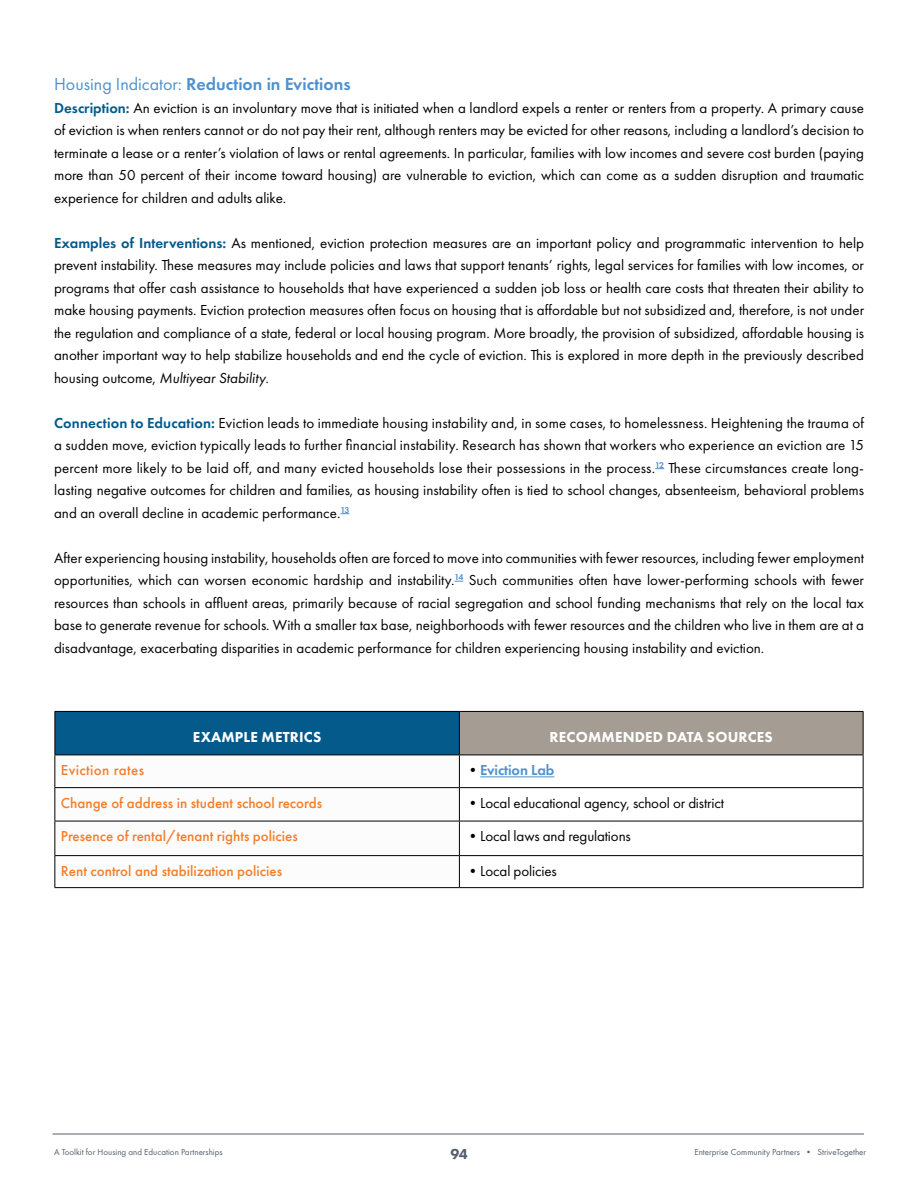
<style>
.page{position:relative;width:918px;height:1188px;background:#fff}
.page>*{position:absolute;margin:0;border:0;box-sizing:border-box;transform-origin:0 0}
.t1{font:600 18px "Futura PT";color:#5091cd}
.t2{font:15px/22.5px "Futura PT";color:#000;text-align:justify}
.t3{font:500 15px "Futura PT";color:#f57d29}
.t4{font:800 15px "Futura PT";letter-spacing:.01em;color:#fff}
.t5{font:500 15px "Futura PT";letter-spacing:.025em;color:#f57d29}
.t6{font:600 15px "Futura PT";letter-spacing:-.01em;color:#5091cd}
.t7{font:800 15px "Futura PT";color:#56616d}
.t8{font:9px "Futura PT";color:#56616d}
.s1{font-weight:400}
.s2{font-weight:600;color:#035a8b}
.s3{font-style:italic}
.s4{font-weight:400;color:#000}
</style>
<div class="page">
<hr style="left:53px;top:1134px;width:811px;height:1px;background:#56616d">
<div style="left:55px;top:711px;width:404px;height:44px;background:#035a8b"></div>
<div style="left:459px;top:711px;width:404px;height:44px;background:#a59d94"></div>
<svg style="left:55px;top:756px;width:404px;height:131px"></svg>
<svg style="left:460px;top:756px;width:403px;height:131px"></svg>
<hr style="left:459px;top:712px;width:1px;height:43px;background:#000">
<hr style="left:54px;top:755px;width:405px;height:1px;background:#000">
<hr style="left:54px;top:755px;width:1px;height:32px;background:#000">
<hr style="left:459px;top:755px;width:405px;height:1px;background:#000">
<hr style="left:459px;top:755px;width:1px;height:32px;background:#000">
<hr style="left:863px;top:755px;width:1px;height:32px;background:#000">
<hr style="left:54px;top:787px;width:405px;height:1px;background:#000">
<hr style="left:54px;top:788px;width:1px;height:33px;background:#000">
<hr style="left:459px;top:787px;width:405px;height:1px;background:#000">
<hr style="left:459px;top:788px;width:1px;height:33px;background:#000">
<hr style="left:863px;top:788px;width:1px;height:33px;background:#000">
<hr style="left:54px;top:821px;width:405px;height:1px;background:#000">
<hr style="left:54px;top:821px;width:1px;height:34px;background:#000">
<hr style="left:459px;top:821px;width:405px;height:1px;background:#000">
<hr style="left:459px;top:821px;width:1px;height:34px;background:#000">
<hr style="left:863px;top:821px;width:1px;height:34px;background:#000">
<hr style="left:54px;top:855px;width:405px;height:1px;background:#000">
<hr style="left:54px;top:856px;width:1px;height:31px;background:#000">
<hr style="left:459px;top:855px;width:405px;height:1px;background:#000">
<hr style="left:459px;top:856px;width:1px;height:31px;background:#000">
<hr style="left:863px;top:856px;width:1px;height:31px;background:#000">
<hr style="left:54px;top:887px;width:405px;height:1px;background:#000">
<hr style="left:459px;top:887px;width:405px;height:1px;background:#000">
<hr style="left:54px;top:711px;width:405px;height:1px;background:#000">
<hr style="left:54px;top:712px;width:1px;height:43px;background:#000">
<hr style="left:459px;top:711px;width:405px;height:1px;background:#000">
<hr style="left:863px;top:712px;width:1px;height:43px;background:#000">
<hr style="left:480px;top:776px;width:74px;height:1px;background:#5091cd">
<p class="t1" style="left:54px;top:73px;width:298px"><span class="s1">Housing Indicator:</span> Reduction in Evictions</p>
<p class="t2" style="left:54px;top:96px;width:812px"><span class="s2">Description:</span> An eviction is an involuntary move that is initiated when a landlord expels a renter or renters from a property. A primary cause of eviction is when renters cannot or do not pay their rent, although renters may be evicted for other reasons, including a landlord’s decision to terminate a lease or a renter’s violation of laws or rental agreements. In particular, families with low incomes and severe cost burden (paying more than 50 percent of their income toward housing) are vulnerable to eviction, which can come as a sudden disruption and traumatic experience for children and adults alike.</p>
<p class="t2" style="left:54px;top:231px;width:812px"><span class="s2">Examples of Interventions:</span> As mentioned, eviction protection measures are an important policy and programmatic intervention to help prevent instability. These measures may include policies and laws that support tenants’ rights, legal services for families with low incomes, or programs that offer cash assistance to households that have experienced a sudden job loss or health care costs that threaten their ability to make housing payments. Eviction protection measures often focus on housing that is affordable but not subsidized and, therefore, is not under the regulation and compliance of a state, federal or local housing program. More broadly, the provision of subsidized, affordable housing is another important way to help stabilize households and end the cycle of eviction. This is explored in more depth in the previously described housing outcome, <span class="s3">Multiyear Stability</span>.</p>
<p class="t2" style="left:54px;top:411px;width:812px"><span class="s2">Connection to Education:</span> Eviction leads to immediate housing instability and, in some cases, to homelessness. Heightening the trauma of a sudden move, eviction typically leads to further financial instability. Research has shown that workers who experience an eviction are 15 percent more likely to be laid off, and many evicted households lose their possessions in the process.<sup>12</sup> These circumstances create long&shy;lasting negative outcomes for children and families, as housing instability often is tied to school changes, absenteeism, behavioral problems and an overall decline in academic performance.<sup>13</sup></p>
<p class="t2" style="left:54px;top:546px;width:812px">After experiencing housing instability, households often are forced to move into communities with fewer resources, including fewer employment opportunities, which can worsen economic hardship and instability.<sup>14</sup> Such communities often have lower-performing schools with fewer resources than schools in affluent areas, primarily because of racial segregation and school funding mechanisms that rely on the local tax base to generate revenue for schools. With a smaller tax base, neighborhoods with fewer resources and the children who live in them are at a disadvantage, exacerbating disparities in academic performance for children experiencing housing instability and eviction.</p>
<p class="t4" style="left:193px;top:728px;width:130px">EXAMPLE METRICS</p>
<p class="t4" style="left:550px;top:728px;width:225px">RECOMMENDED DATA SOURCES</p>
<p class="t5" style="left:61px;top:761px;width:85px">Eviction rates</p>
<p class="t6" style="left:465px;top:761px;width:91px"><span class="s4">•</span>Eviction Lab</p>
<p class="t3" style="left:61px;top:794px;width:263px">Change of address in student school records</p>
<p class="t2" style="left:465px;top:792px;width:260px">•Local educational agency, school or district</p>
<p class="t3" style="left:61px;top:827px;width:238px">Presence of rental/tenant rights policies</p>
<p class="t2" style="left:465px;top:825px;width:167px">•Local laws and regulations</p>
<p class="t3" style="left:61px;top:862px;width:223px">Rent control and stabilization policies</p>
<p class="t2" style="left:465px;top:860px;width:93px">•Local policies</p>
<p class="t8" style="left:54px;top:1147px;width:170px">A Toolkit for Housing and Education Partnerships</p>
<p class="t7" style="left:450px;top:1144px;width:19px">94</p>
<p class="t8" style="left:694px;top:1147px;width:173px">Enterprise Community Partners • StriveTogether</p>
</div>
